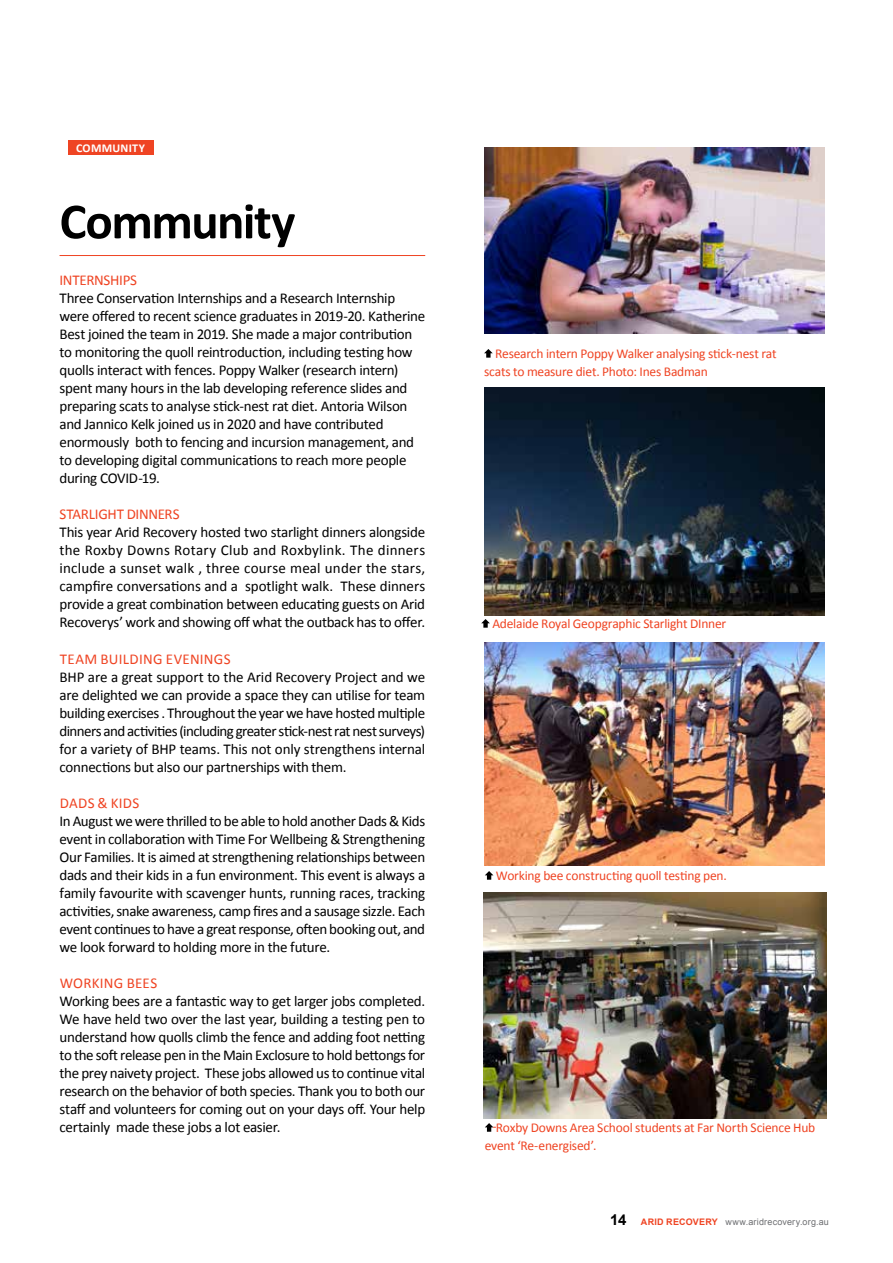
<style>
.page{position:relative;width:893px;height:1263px;background:#fff}
.page>*{position:absolute;margin:0;border:0;box-sizing:border-box;transform-origin:0 0}
.t1{font:700 51px "Calibri";letter-spacing:-.03em;color:#000}
.t2{font:15px/18px "Calibri";letter-spacing:-.02em;color:#000;text-align:justify}
.t3{font:15px "Calibri";letter-spacing:.01em;color:#ef4423}
.t4{font:15px "Calibri";letter-spacing:-.02em;color:#ef4423}
.t5{font:700 15px "Arial";color:#000}
.t6{font:13.5px/18px "Calibri";letter-spacing:-.015em;color:#ef4423}
.t7{font:700 12px "Calibri";letter-spacing:.02em;color:#fff}
.t8{font:9px "Arial";letter-spacing:.025em;color:#6d6e71}
.s1{font-weight:700;color:#ef4423}
</style>
<div class="page">
<hr style="left:60px;top:255px;width:365px;height:1px;background:#ef4423">
<svg style="left:484px;top:349px;width:9px;height:9px"></svg>
<div style="left:68px;top:140px;width:85px;height:14px;background:#ef4423"></div>
<img style="left:485px;top:148px;width:340px;height:186px">
<img style="left:485px;top:642px;width:340px;height:223px">
<img style="left:483px;top:893px;width:343px;height:225px">
<svg style="left:485px;top:1123px;width:11px;height:9px"></svg>
<img style="left:485px;top:388px;width:340px;height:228px">
<svg style="left:481px;top:619px;width:9px;height:9px"></svg>
<svg style="left:485px;top:871px;width:8px;height:9px"></svg>
<p class="t7" style="left:76px;top:140px;width:70px">COMMUNITY</p>
<h1 class="t1" style="left:60px;top:189px;width:237px">Community</h1>
<p class="t4" style="left:60px;top:270px;width:79px">INTERNSHIPS</p>
<p class="t2" style="left:60px;top:289px;width:367px;text-align:left">Three Conservation Internships and a Research Internship were offered to recent science graduates in 2019-20. Katherine Best joined the team in 2019. She made a major contribution to monitoring the quoll reintroduction, including testing how quolls interact with fences. Poppy Walker (research intern) spent many hours in the lab developing reference slides and preparing scats to analyse stick-nest rat diet. Antoria Wilson and Jannico Kelk joined us in 2020 and have contributed enormously both to fencing and incursion management, and to developing digital communications to reach more people during COVID-19.</p>
<p class="t4" style="left:60px;top:504px;width:122px">STARLIGHT DINNERS</p>
<p class="t2" style="left:60px;top:523px;width:367px">This year Arid Recovery hosted two starlight dinners alongside the Roxby Downs Rotary Club and Roxbylink. The dinners include a sunset walk , three course meal under the stars, campfire conversations and a spotlight walk. These dinners provide a great combination between educating guests on Arid Recoverys’ work and showing off what the outback has to offer.</p>
<p class="t3" style="left:60px;top:649px;width:172px">TEAM BUILDING EVENINGS</p>
<p class="t2" style="left:60px;top:668px;width:367px">BHP are a great support to the Arid Recovery Project and we are delighted we can provide a space they can utilise for team building exercises . Throughout the year we have hosted multiple dinners and activities (including greater stick-nest rat nest surveys) for a variety of BHP teams. This not only strengthens internal connections but also our partnerships with them.</p>
<p class="t3" style="left:60px;top:793px;width:81px">DADS &amp; KIDS</p>
<p class="t2" style="left:60px;top:812px;width:367px">In August we were thrilled to be able to hold another Dads &amp; Kids event in collaboration with Time For Wellbeing &amp; Strengthening</p>
<p class="t2" style="left:60px;top:848px;width:367px">Our Families. It is aimed at strengthening relationships between dads and their kids in a fun environment. This event is always a family favourite with scavenger hunts, running races, tracking activities, snake awareness, camp fires and a sausage sizzle. Each event continues to have a great response, often booking out, and we look forward to holding more in the future.</p>
<p class="t3" style="left:60px;top:973px;width:99px">WORKING BEES</p>
<p class="t2" style="left:60px;top:992px;width:367px">Working bees are a fantastic way to get larger jobs completed.<br>We have held two over the last year, building a testing pen to understand how quolls climb the fence and adding foot netting to the soft release pen in the Main Exclosure to hold bettongs for the prey naivety project. These jobs allowed us to continue vital research on the behavior of both species. Thank you to both our staff and volunteers for coming out on your days off. Your help certainly made these jobs a lot easier.</p>
<p class="t6" style="left:484px;top:344px;width:294px;text-indent:11px">Research intern Poppy Walker analysing stick-nest rat scats to measure diet. Photo: Ines Badman</p>
<p class="t6" style="left:492px;top:614px;width:235px">Adelaide Royal Geopgraphic Starlight DInner</p>
<p class="t6" style="left:496px;top:866px;width:232px">Working bee constructing quoll testing pen.</p>
<p class="t6" style="left:485px;top:1118px;width:332px;text-indent:11px">Roxby Downs Area School students at Far North Science Hub event ‘Re-energised’.</p>
<p class="t5" style="left:610px;top:1210px;width:18px">14</p>
<p class="t8" style="left:641px;top:1216px;width:189px"><span class="s1">ARID RECOVERY</span> www.aridrecovery.org.au</p>
</div>
